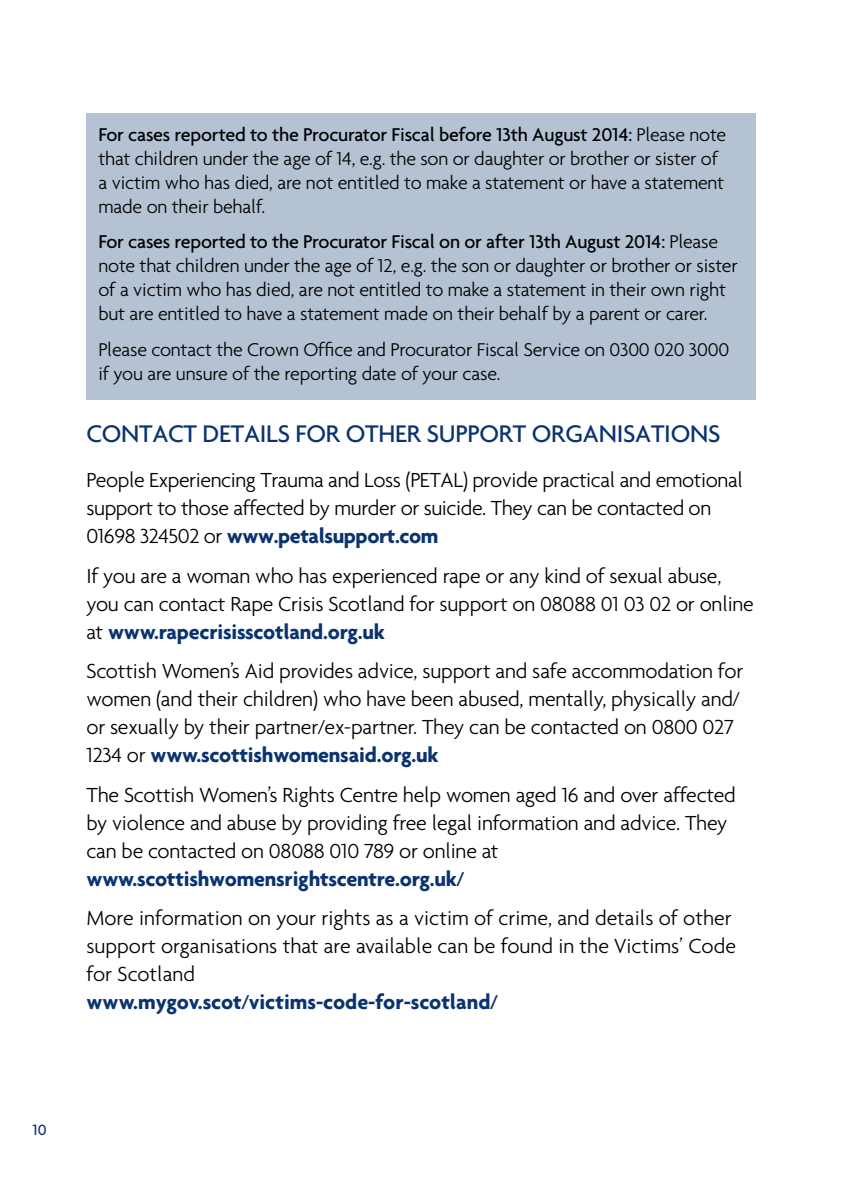
<style>
.page{position:relative;width:842px;height:1191px;background:#fff}
.page>*{position:absolute;margin:0;border:0;box-sizing:border-box;transform-origin:0 0}
.t1{font:500 26px "Agenda";letter-spacing:-.01em;color:#0a3370}
.t2{font:300 22px/28px "Agenda";letter-spacing:-.01em;color:#000}
.t3{font:300 20px/24px "Agenda";letter-spacing:-.01em;color:#000}
.t4{font:500 16px "Agenda";color:#0a3370}
.s1{font-weight:500}
.s2{font-weight:700;color:#0a3370}
.s3{font-family:"Conduit ITC"}
.s4{font-family:"Conduit ITC";font-weight:700;color:#0a3370}
</style>
<div class="page">
<div style="left:86px;top:113px;width:669px;height:287px;background:#b5c2d4"></div>
<p class="t3" style="left:98px;top:122px;width:629px"><span class="s1">For cases reported to the Procurator Fiscal before 13th August 2014:</span> Please note that children under the age of 14, e.g. the son or daughter or brother or sister of a victim who has died, are not entitled to make a statement or have a statement made on their behalf.</p>
<p class="t3" style="left:98px;top:229px;width:641px"><span class="s1">For cases reported to the Procurator Fiscal on or after 13th August 2014:</span> Please note that children under the age of 12, e.g. the son or daughter or brother or sister of a victim who has died, are not entitled to make a statement in their own right but are entitled to have a statement made on their behalf by a parent or carer.</p>
<p class="t3" style="left:98px;top:337px;width:632px">Please contact the Crown Office and Procurator Fiscal Service on 0300 020 3000 if you are unsure of the reporting date of your case.</p>
<p class="t1" style="left:86px;top:418px;width:635px">CONTACT DETAILS FOR OTHER SUPPORT ORGANISATIONS</p>
<p class="t2" style="left:86px;top:466px;width:658px">People Experiencing Trauma and Loss (PETAL) provide practical and emotional support to those affected by murder or suicide. They can be contacted on<br>01698 324502 or <span class="s2">www.petalsupport.com</span></p>
<p class="t2" style="left:86px;top:561px;width:669px">If you are a woman who has experienced rape or any kind of sexual abuse, you can contact Rape Crisis Scotland for support on 08088 01 03 02 or online at <span class="s2">www.rapecrisisscotland.org.uk</span></p>
<p class="t2" style="left:86px;top:657px;width:658px">Scottish Women’s Aid provides advice, support and safe accommodation for women (and their children) who have been abused, mentally, physically and<span class="s3">/ </span>or sexually by their partner<span class="s3">/</span>ex-partner. They can be contacted on 0800 027<br>1234 or <span class="s2">www.scottishwomensaid.org.uk</span></p>
<p class="t2" style="left:86px;top:780px;width:651px">The Scottish Women’s Rights Centre help women aged 16 and over affected by violence and abuse by providing free legal information and advice. They can be contacted on 08088 010 789 or online at <span class="s2">www.scottishwomensrightscentre.org.uk</span><span class="s4">/</span></p>
<p class="t2" style="left:86px;top:903px;width:651px">More information on your rights as a victim of crime, and details of other support organisations that are available can be found in the Victims’ Code for Scotland<br><span class="s2">www.mygov.scot</span><span class="s4">/</span><span class="s2">victims-code-for-scotland</span><span class="s4">/</span></p>
<p class="t4" style="left:32px;top:1120px;width:16px">10</p>
</div>
